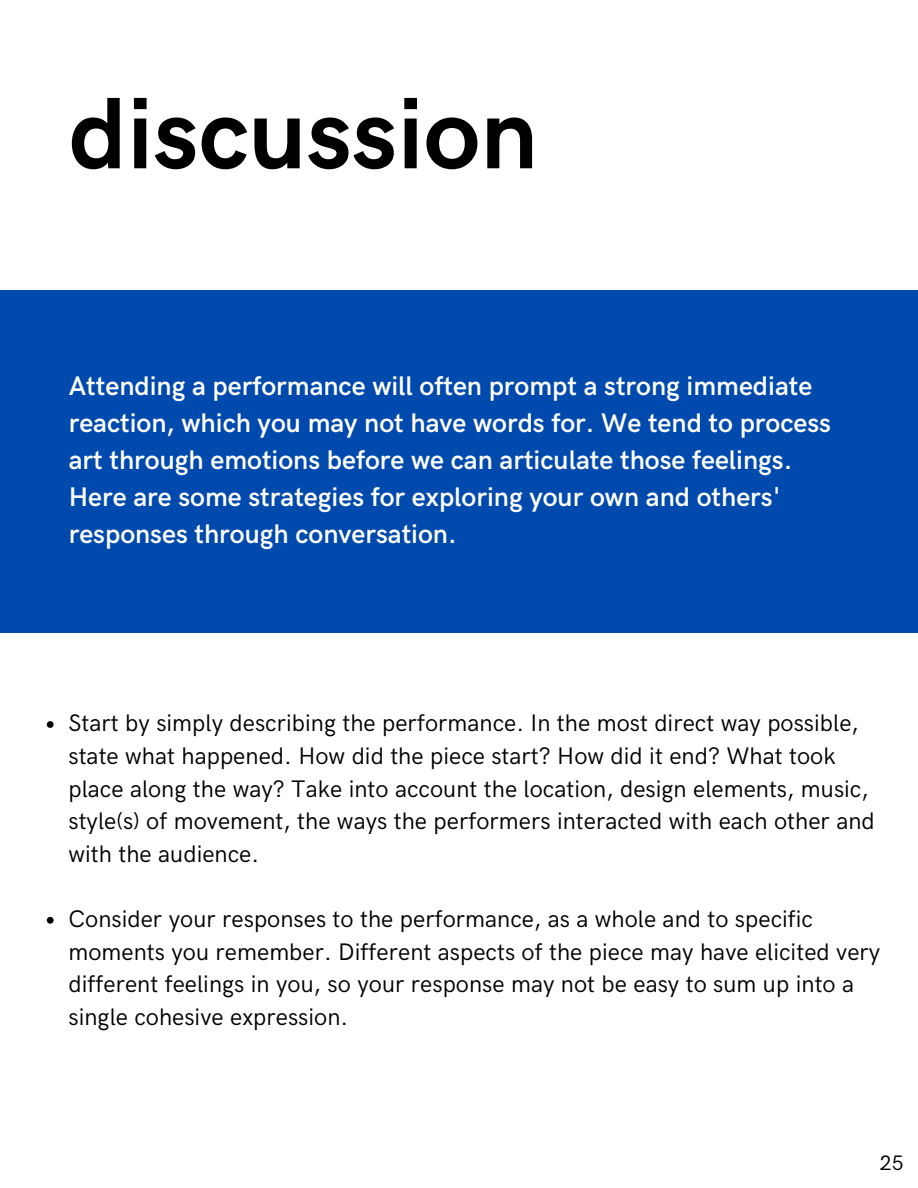
<style>
.page{position:relative;width:918px;height:1188px;background:#fff}
.page>*{position:absolute;margin:0;border:0;box-sizing:border-box;transform-origin:0 0}
.t1{font:700 102px "HK Grotesk";color:#000}
.t2{font:600 27px/37.2px "HK Grotesk";color:#fff}
.t3{font:24px/32.7px "HK Grotesk";color:#000}
.t4{font:21px "HK Grotesk";color:#000}
</style>
<div class="page">
<div style="left:0;top:290px;width:918px;height:343px;background:#004aad"></div>
<svg style="left:47px;top:721px;width:7px;height:7px"></svg>
<svg style="left:47px;top:917px;width:7px;height:7px"></svg>
<h1 class="t1" style="left:69px;top:76px;width:471px">discussion</h1>
<p class="t2" style="left:69px;top:368px;width:764px">Attending a performance will often prompt a strong immediate reaction, which you may not have words for. We tend to process art through emotions before we can articulate those feelings.<br>Here are some strategies for exploring your own and others' responses through conversation.</p>
<p class="t3" style="left:68px;top:708px;width:808px">Start by simply describing the performance. In the most direct way possible, state what happened. How did the piece start? How did it end? What took place along the way? Take into account the location, design elements, music, style(s) of movement, the ways the performers interacted with each other and with the audience.</p>
<p class="t3" style="left:68px;top:903px;width:813px">Consider your responses to the performance, as a whole and to specific moments you remember. Different aspects of the piece may have elicited very different feelings in you, so your response may not be easy to sum up into a single cohesive expression.</p>
<p class="t4" style="left:880px;top:1151px;width:25px">25</p>
</div>
